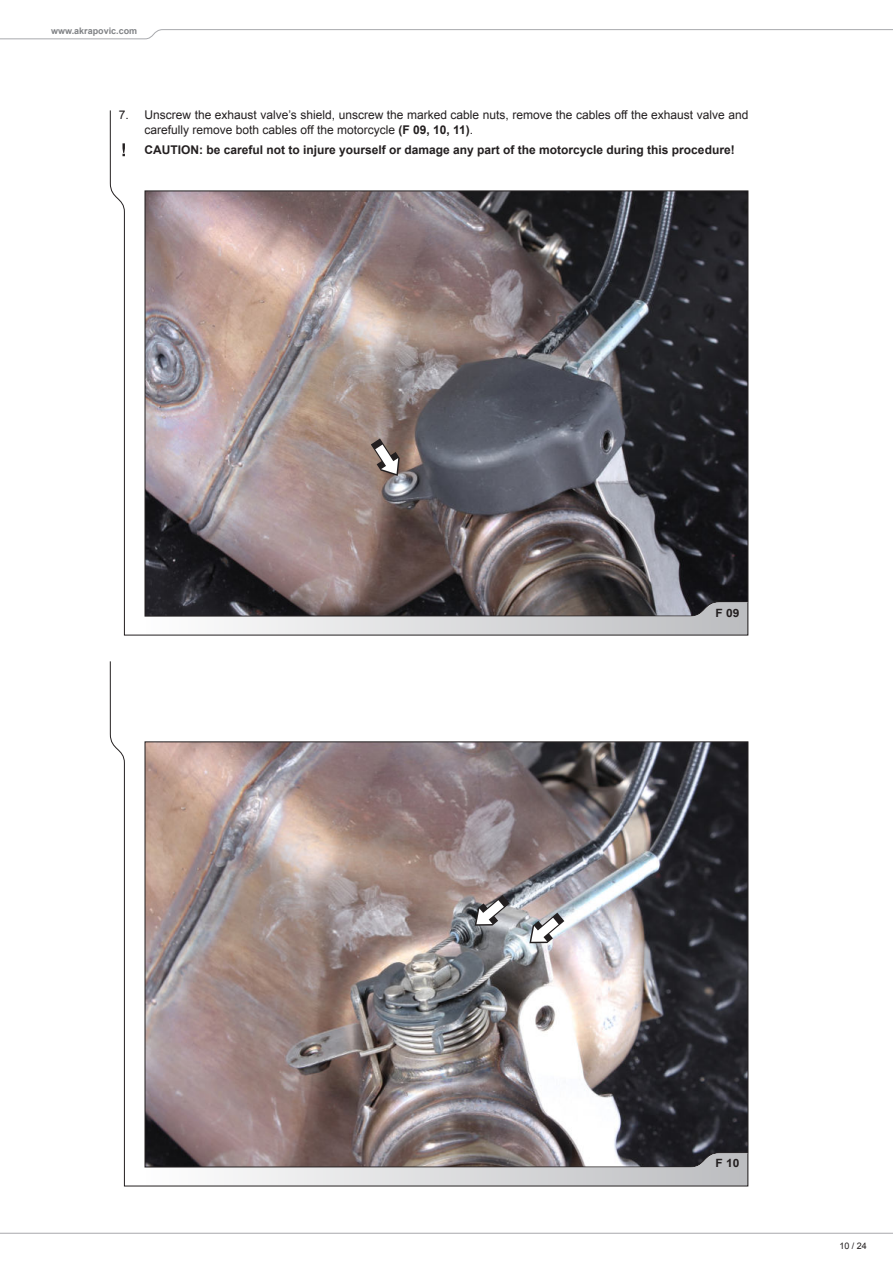
<style>
.page{position:relative;width:893px;height:1263px;background:#fff}
.page>*{position:absolute;margin:0;border:0;box-sizing:border-box;transform-origin:0 0}
.t1{font:12px/14.4px "Arial";color:#231f20}
.t2{font:700 12px "Arial";color:#231f20}
.t3{font:700 11.4px "Arial";color:#231f20;scale:1.05 1}
.t4{font:700 9px "Arial";color:#808285}
.t5{font:9px "Arial";color:#231f20}
.s1{font-weight:700}
</style>
<div class="page">
<svg style="left:0;top:29px;width:893px;height:10px"></svg>
<svg style="left:0;top:1232px;width:893px;height:2px;background:#d3d3d5"></svg>
<svg style="left:109px;top:110px;width:640px;height:526px"></svg>
<img style="left:109px;top:661px;width:640px;height:526px">
<svg style="left:371px;top:438px;width:29px;height:38px"></svg>
<svg style="left:529px;top:913px;width:35px;height:30px"></svg>
<svg style="left:475px;top:895px;width:35px;height:31px"></svg>
<p class="t4" style="left:51px;top:28px;width:88px">www.akrapovic.com</p>
<p class="t1" style="left:119px;top:108px;width:12px">7.</p>
<p class="t1" style="left:144px;top:108px;width:605px">Unscrew the exhaust valve’s shield, unscrew the marked cable nuts, remove the cables off the exhaust valve and carefully remove both cables off the motorcycle <span class="s1">(F 09, 10, 11)</span>.</p>
<p class="t2" style="left:144px;top:142px;width:592px">CAUTION: be careful not to injure yourself or damage any part of the motorcycle during this procedure!</p>
<p class="t3" style="left:715px;top:608px;width:24px">F 09</p>
<p class="t3" style="left:715px;top:1159px;width:24px">F 10</p>
<p class="t5" style="left:839px;top:1240px;width:29px">10 / 24</p>
</div>
